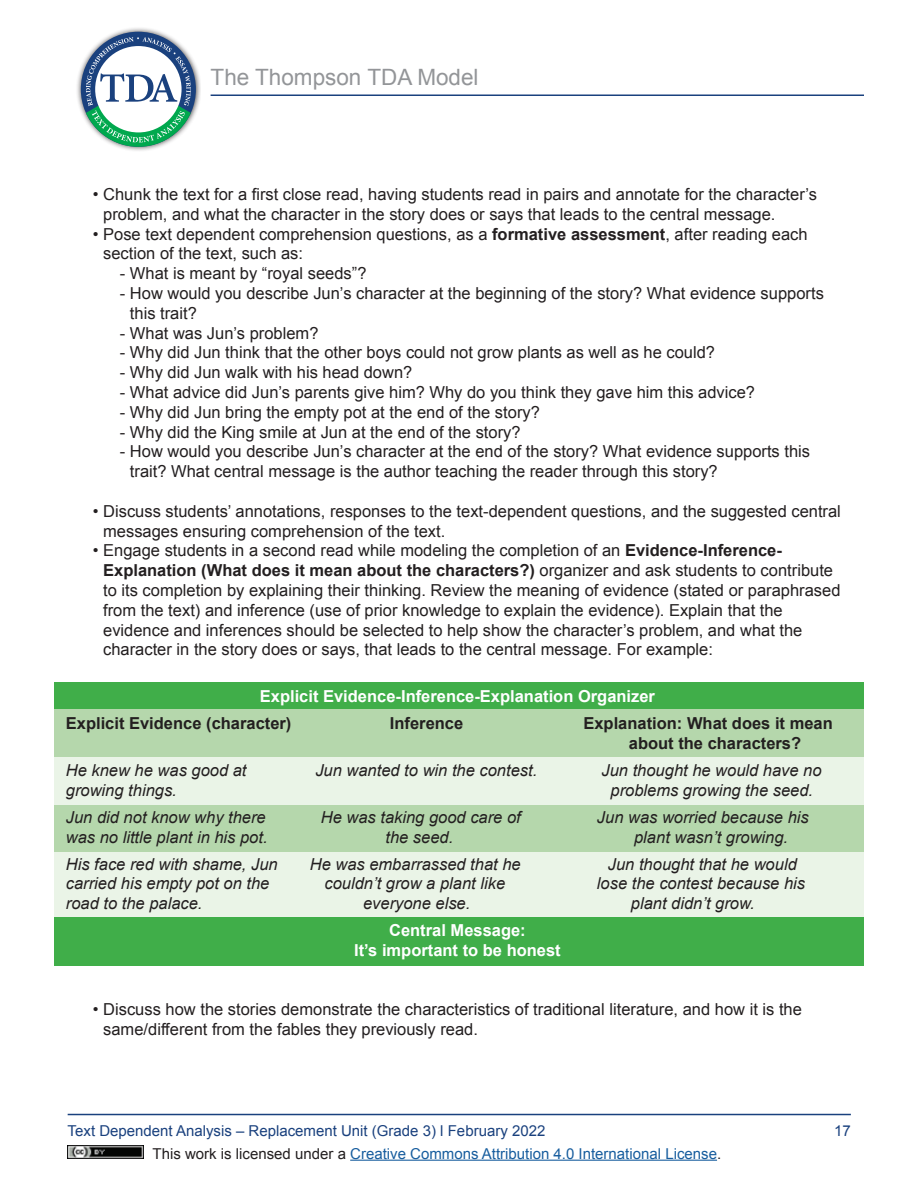
<style>
.page{position:relative;width:918px;height:1188px;background:#fff}
.page>*{position:absolute;margin:0;border:0;box-sizing:border-box;transform-origin:0 0}
.t1{font:22.5px "Arial";color:#939598}
.t2{font:16.5px/19.8px "Arial";color:#231f20}
.t3{font:italic 16.5px "Arial";color:#231f20}
.t4{font:700 16.5px/19.8px "Arial";color:#fff;text-align:center}
.t5{font:700 16.5px/19.8px "Arial";color:#231f20}
.t6{font:15px "Arial";color:#175d9e}
.t7{font:15px "Arial";color:#1a417e}
.s1{font-weight:700}
.s2{color:#231f20}
</style>
<div class="page">
<hr style="left:68px;top:1114px;width:783px;height:1px;background:#1a417e">
<img style="left:68px;top:1145px;width:75px;height:14px">
<hr style="left:350px;top:1160px;width:367px;height:1px;background:#175d9e">
<div style="left:75px;top:26px;width:126px;height:127px;background:#231f20;opacity:.8"></div>
<div style="left:81px;top:32px;width:115px;height:115px;background:#1a417e;border-radius:50%"></div>
<svg style="left:83px;top:37px;width:110px;height:110px"></svg>
<hr style="left:211px;top:95px;width:653px;height:1px;background:#1a417e">
<div style="left:54px;top:803px;width:810px;height:49px;background:#b5d7ac"></div>
<div style="left:54px;top:852px;width:810px;height:66px;background:#eaf4e7"></div>
<div style="left:54px;top:757px;width:810px;height:48px;background:#eaf4e7"></div>
<div style="left:54px;top:709px;width:810px;height:48px;background:#b5d7ac"></div>
<div style="left:54px;top:682px;width:810px;height:27px;background:#40ae49"></div>
<div style="left:54px;top:918px;width:810px;height:48px;background:#40ae49"></div>
<h1 class="t1" style="left:211px;top:62px;width:270px">The Thompson TDA Model</h1>
<p class="t2" style="left:103px;top:184px;width:715px;text-indent:-10px">• Chunk the text for a first close read, having students read in pairs and annotate for the character’s problem, and what the character in the story does or says that leads to the central message.</p>
<p class="t2" style="left:103px;top:224px;width:706px;text-indent:-10px">• Pose text dependent comprehension questions, as a <span class="s1">formative assessment</span>, after reading each section of the text, such as:</p>
<p class="t2" style="left:120px;top:264px;width:248px">- What is meant by “royal seeds”?</p>
<p class="t2" style="left:130px;top:283px;width:695px;text-indent:-10px">- How would you describe Jun’s character at the beginning of the story? What evidence supports this trait?</p>
<p class="t2" style="left:120px;top:323px;width:200px">- What was Jun’s problem?</p>
<p class="t2" style="left:120px;top:343px;width:597px">- Why did Jun think that the other boys could not grow plants as well as he could?</p>
<p class="t2" style="left:120px;top:363px;width:294px">- Why did Jun walk with his head down?</p>
<p class="t2" style="left:120px;top:382px;width:637px">- What advice did Jun’s parents give him? Why do you think they gave him this advice?</p>
<p class="t2" style="left:120px;top:402px;width:422px">- Why did Jun bring the empty pot at the end of the story?</p>
<p class="t2" style="left:120px;top:422px;width:402px">- Why did the King smile at Jun at the end of the story?</p>
<p class="t2" style="left:130px;top:442px;width:682px;text-indent:-10px">- How would you describe Jun’s character at the end of the story? What evidence supports this trait? What central message is the author teaching the reader through this story?</p>
<p class="t2" style="left:103px;top:501px;width:739px;text-indent:-10px">• Discuss students’ annotations, responses to the text-dependent questions, and the suggested central messages ensuring comprehension of the text.</p>
<p class="t2" style="left:103px;top:541px;width:739px;text-indent:-10px">• Engage students in a second read while modeling the completion of an <span class="s1">Evidence-Inference-Explanation (What does it mean about the characters?)</span> organizer and ask students to contribute to its completion by explaining their thinking. Review the meaning of evidence (stated or paraphrased from the text) and inference (use of prior knowledge to explain the evidence). Explain that the evidence and inferences should be selected to help show the character’s problem, and what the character in the story does or says, that leads to the central message. For example:</p>
<p class="t4" style="left:260px;top:687px;width:397px">Explicit Evidence-Inference-Explanation Organizer</p>
<p class="t5" style="left:66px;top:714px;width:227px">Explicit Evidence (character)</p>
<p class="t5" style="left:390px;top:714px;width:75px">Inference</p>
<p class="t5" style="left:629px;top:714px;width:205px;text-indent:-45px">Explanation: What does it mean about the characters?</p>
<p class="t3" style="left:66px;top:759px;width:182px">He knew he was good at</p>
<p class="t3" style="left:315px;top:759px;width:223px">Jun wanted to win the contest.</p>
<p class="t3" style="left:602px;top:759px;width:222px">Jun thought he would have no</p>
<p class="t3" style="left:66px;top:779px;width:112px">growing things.</p>
<p class="t3" style="left:610px;top:779px;width:204px">problems growing the seed.</p>
<p class="t3" style="left:66px;top:806px;width:201px">Jun did not know why there</p>
<p class="t3" style="left:321px;top:806px;width:201px">He was taking good care of</p>
<p class="t3" style="left:597px;top:806px;width:213px">Jun was worried because his</p>
<p class="t3" style="left:66px;top:826px;width:203px">was no little plant in his pot.</p>
<p class="t3" style="left:385px;top:826px;width:69px">the seed.</p>
<p class="t3" style="left:634px;top:826px;width:156px">plant wasn’t growing.</p>
<p class="t3" style="left:66px;top:853px;width:213px">His face red with shame, Jun</p>
<p class="t3" style="left:310px;top:853px;width:212px">He was embarrassed that he</p>
<p class="t3" style="left:608px;top:853px;width:190px">Jun thought that he would</p>
<p class="t3" style="left:66px;top:873px;width:205px">carried his empty pot on the</p>
<p class="t3" style="left:325px;top:873px;width:182px">couldn’t grow a plant like</p>
<p class="t3" style="left:597px;top:873px;width:210px">lose the contest because his</p>
<p class="t3" style="left:66px;top:893px;width:138px">road to the palace.</p>
<p class="t3" style="left:363px;top:893px;width:109px">everyone else.</p>
<p class="t3" style="left:631px;top:893px;width:125px">plant didn’t grow.</p>
<p class="t4" style="left:354px;top:921px;width:208px">Central Message:<br>It’s important to be honest</p>
<p class="t2" style="left:103px;top:1000px;width:700px;text-indent:-10px">• Discuss how the stories demonstrate the characteristics of traditional literature, and how it is the same/different from the fables they previously read.</p>
<p class="t7" style="left:68px;top:1121px;width:479px">Text Dependent Analysis – Replacement Unit (Grade 3) l February 2022</p>
<p class="t7" style="left:834px;top:1121px;width:18px">17</p>
<p class="t6" style="left:153px;top:1144px;width:570px"><span class="s2">This work is licensed under a</span> Creative Commons Attribution 4.0 International License<span class="s2">.</span></p>
</div>
